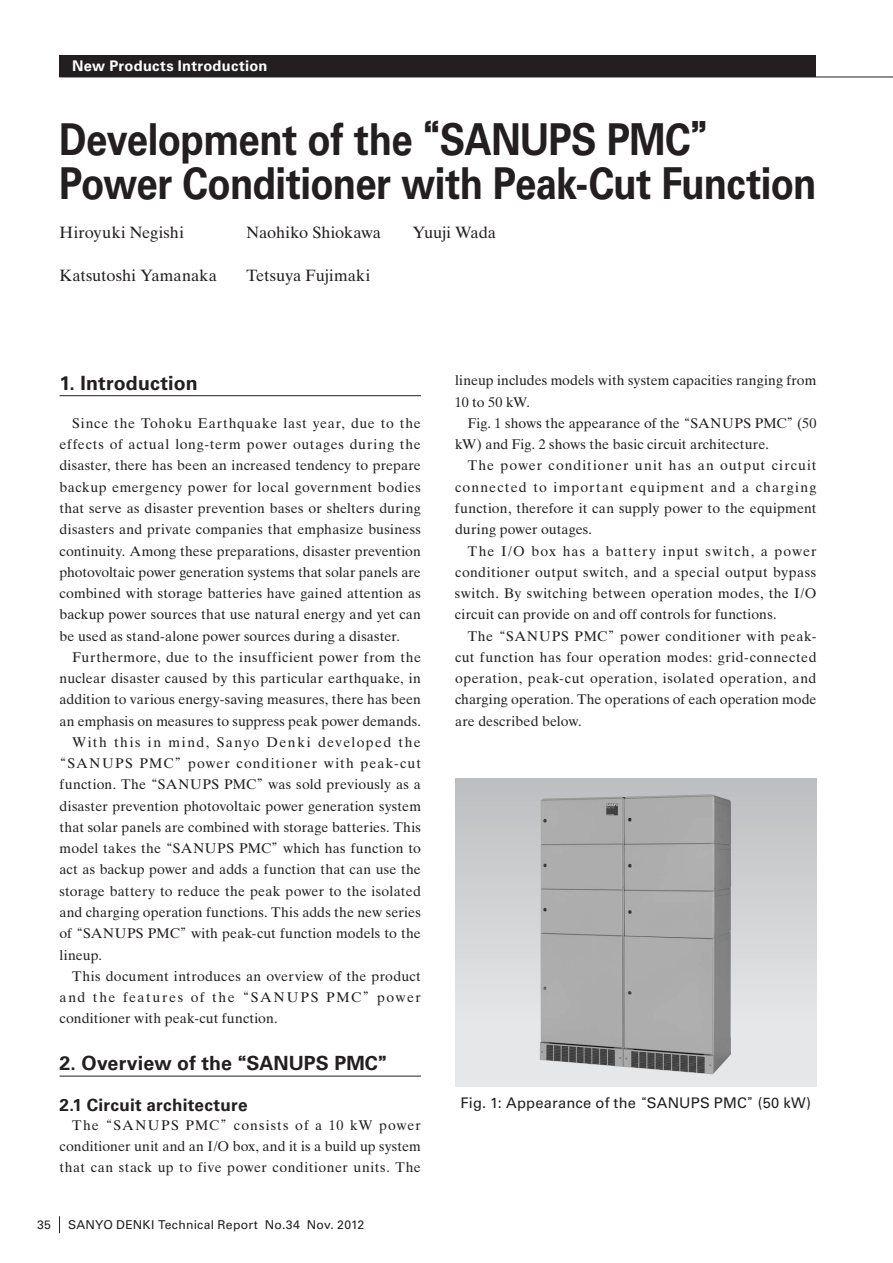
<style>
.page{position:relative;width:893px;height:1263px;background:#fff}
.page>*{position:absolute;margin:0;border:0;box-sizing:border-box;transform-origin:0 0}
.t1{font:700 43.95px/44.7px "Univers";letter-spacing:-.015em;color:#231f20;scale:.87 1}
.t2{font:700 19.5px "Univers";letter-spacing:.005em;color:#231f20}
.t3{font:700 17.1px "Univers";letter-spacing:.015em;color:#231f20}
.t4{font:16.35px "Times Ten";letter-spacing:-.005em;color:#231f20}
.t5{font:16.35px "Times Ten";letter-spacing:.02em;color:#231f20}
.t6{font:14.7px "Univers";letter-spacing:.015em;color:#231f20}
.t7{font:700 14.7px "Univers";letter-spacing:.02em;color:#fff}
.t8{font:14.1px/21.3px "Times Ten";letter-spacing:.015em;color:#231f20;text-align:justify}
.t9{font:14.1px "Times Ten";letter-spacing:.075em;color:#231f20}
.t10{font:14.1px "Times Ten";letter-spacing:.1em;color:#231f20}
.t11{font:14.1px "Times Ten";letter-spacing:.11em;color:#231f20}
.t12{font:12.15px "Univers";letter-spacing:.02em;color:#231f20}
.s1{font-family:"Shin Go Pro";font-size:38.25px}
.s2{font-family:"Futo Min A101 Pro";font-weight:700;font-size:12.75px}
.s3{font-family:"Shin Go Pro";font-size:16.95px}
.s4{font-family:"Shin Go Pro";font-size:12.75px}
</style>
<div class="page">
<svg style="left:59px;top:1216px;width:1px;height:17px"></svg>
<div style="left:60px;top:55px;width:756px;height:22px;background:#231f20"></div>
<hr style="left:60px;top:77px;width:833px;height:1px;background:#231f20">
<hr style="left:60px;top:395px;width:361px;height:1px;background:#231f20">
<hr style="left:60px;top:1076px;width:361px;height:1px;background:#231f20">
<div style="left:455px;top:778px;width:361px;height:308px;background:linear-gradient(to bottom,#bebfc1,#ecedef)"></div>
<img style="left:540px;top:794px;width:191px;height:280px">
<p class="t7" style="left:72px;top:58px;width:197px">New Products Introduction</p>
<h1 class="t1" style="left:59px;top:117px;width:872px">Development of the<span class="s1">“</span>SANUPS PMC<span class="s1">”<br></span>Power Conditioner with Peak-Cut Function</h1>
<p class="t5" style="left:60px;top:223px;width:126px">Hiroyuki Negishi</p>
<p class="t4" style="left:247px;top:223px;width:136px">Naohiko Shiokawa</p>
<p class="t4" style="left:412px;top:223px;width:85px">Yuuji Wada</p>
<p class="t4" style="left:60px;top:266px;width:159px">Katsutoshi Yamanaka</p>
<p class="t4" style="left:247px;top:266px;width:125px">Tetsuya Fujimaki</p>
<h2 class="t2" style="left:60px;top:372px;width:140px">1. Introduction</h2>
<p class="t8" style="left:59px;top:412px;width:363px;text-indent:13px">Since the Tohoku Earthquake last year, due to the effects of actual long-term power outages during the disaster, there has been an increased tendency to prepare backup emergency power for local government bodies that serve as disaster prevention bases or shelters during disasters and private companies that emphasize business continuity. Among these preparations, disaster prevention photovoltaic power generation systems that solar panels are combined with storage batteries have gained attention as backup power sources that use natural energy and yet can be used as stand-alone power sources during a disaster.</p>
<p class="t8" style="left:72px;top:646px;width:350px">Furthermore, due to the insufficient power from the</p>
<p class="t8" style="left:60px;top:667px;width:363px">nuclear disaster caused by this particular earthquake, in</p>
<p class="t8" style="left:60px;top:689px;width:363px">addition to various energy-saving measures, there has been</p>
<p class="t8" style="left:60px;top:710px;width:363px">an emphasis on measures to suppress peak power demands.</p>
<p class="t10" style="left:72px;top:734px;width:350px">With this in mind, Sanyo Denki developed the</p>
<p class="t9" style="left:53px;top:755px;width:369px"><span class="s2">“</span>SANUPS PMC<span class="s2">”</span>power conditioner with peak-cut</p>
<p class="t8" style="left:60px;top:774px;width:363px">function. The<span class="s2">“</span>SANUPS PMC<span class="s2">”</span>was sold previously as a</p>
<p class="t8" style="left:60px;top:795px;width:363px">disaster prevention photovoltaic power generation system</p>
<p class="t8" style="left:60px;top:816px;width:363px">that solar panels are combined with storage batteries. This</p>
<p class="t8" style="left:60px;top:838px;width:363px">model takes the<span class="s2">“</span>SANUPS PMC<span class="s2">”</span>which has function to</p>
<p class="t8" style="left:60px;top:859px;width:363px">act as backup power and adds a function that can use the</p>
<p class="t8" style="left:59px;top:880px;width:363px">storage battery to reduce the peak power to the isolated</p>
<p class="t8" style="left:59px;top:901px;width:363px">and charging operation functions. This adds the new series</p>
<p class="t8" style="left:59px;top:923px;width:363px">of<span class="s2">“</span>SANUPS PMC<span class="s2">”</span>with peak-cut function models to the</p>
<p class="t8" style="left:60px;top:944px;width:44px">lineup.</p>
<p class="t8" style="left:72px;top:965px;width:350px">This document introduces an overview of the product</p>
<p class="t11" style="left:60px;top:989px;width:363px">and the features of the<span class="s2">“</span>SANUPS PMC<span class="s2">”</span>power</p>
<p class="t8" style="left:60px;top:1008px;width:220px">conditioner with peak-cut function.</p>
<h2 class="t2" style="left:60px;top:1052px;width:337px">2. Overview of the<span class="s3">“</span>SANUPS PMC<span class="s3">”</span></h2>
<p class="t3" style="left:60px;top:1095px;width:190px">2.1 Circuit architecture</p>
<p class="t8" style="left:60px;top:1114px;width:363px;text-indent:13px">The<span class="s2">“</span>SANUPS PMC<span class="s2">”</span>consists of a 10 kW power conditioner unit and an I/O box, and it is a build up system that can stack up to five power conditioner units. The</p>
<p class="t12" style="left:37px;top:1217px;width:15px">35</p>
<p class="t12" style="left:68px;top:1217px;width:298px">SANYO DENKI Technical Report No.34 Nov. 2012</p>
<p class="t8" style="left:455px;top:370px;width:363px">lineup includes models with system capacities ranging from<br>10 to 50 kW.</p>
<p class="t8" style="left:455px;top:412px;width:363px;text-indent:13px">Fig. 1 shows the appearance of the<span class="s2">“</span>SANUPS PMC<span class="s2">”</span>(50 kW) and Fig. 2 shows the basic circuit architecture.</p>
<p class="t8" style="left:455px;top:455px;width:363px;text-indent:13px">The power conditioner unit has an output circuit connected to important equipment and a charging function, therefore it can supply power to the equipment during power outages.</p>
<p class="t8" style="left:455px;top:540px;width:363px;text-indent:13px">The I/O box has a battery input switch, a power conditioner output switch, and a special output bypass switch. By switching between operation modes, the I/O circuit can provide on and off controls for functions.</p>
<p class="t8" style="left:455px;top:625px;width:363px;text-indent:13px">The<span class="s2">“</span>SANUPS PMC<span class="s2">”</span>power conditioner with peak&shy;cut function has four operation modes: grid-connected operation, peak-cut operation, isolated operation, and charging operation. The operations of each operation mode are described below.</p>
<p class="t6" style="left:460px;top:1094px;width:352px">Fig. 1: Appearance of the<span class="s4">“</span>SANUPS PMC<span class="s4">”</span>(50 kW)</p>
</div>
